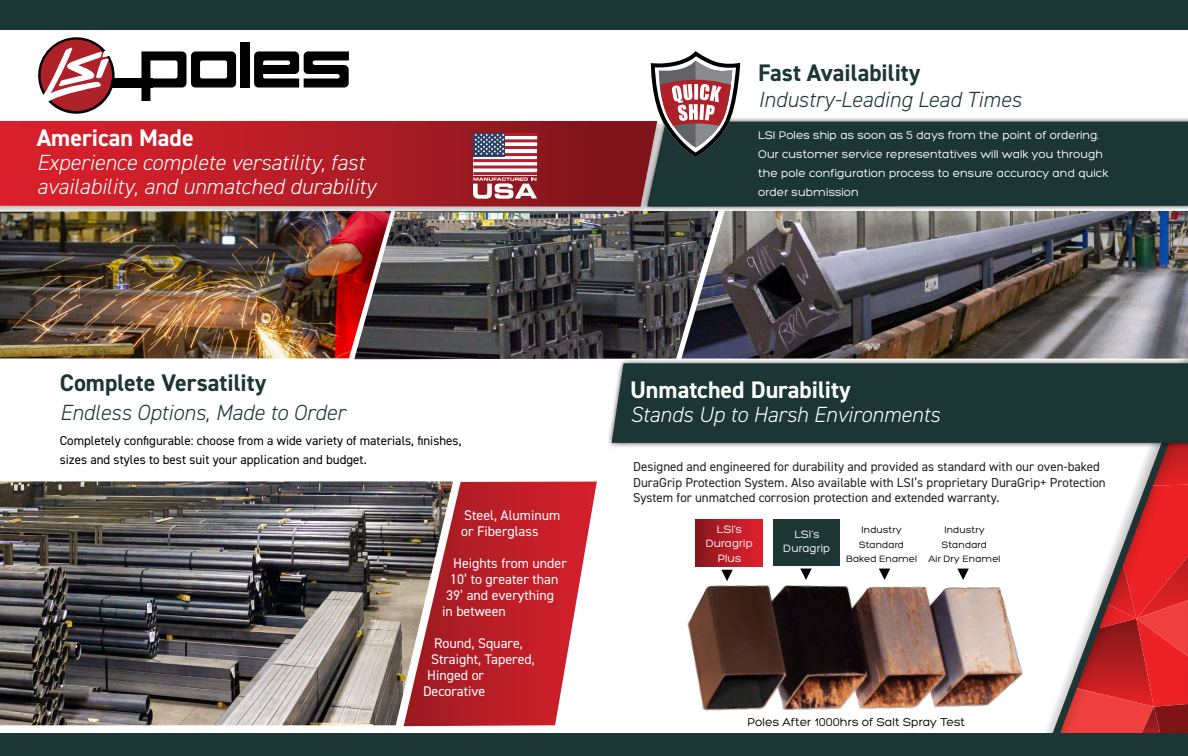
<style>
.page{position:relative;width:1188px;height:756px;background:#fff}
.page>*{position:absolute;margin:0;border:0;box-sizing:border-box;transform-origin:0 0}
.t1{font:700 24px "DIN2014";color:#1b3633}
.t2{font:700 24px "DIN2014";color:#fff}
.t3{font:italic 300 22px/24px "DIN2014";color:#fff}
.t4{font:italic 300 22px "DIN2014";color:#1b3633}
.t5{font:14px/16px "DIN2014";color:#fff}
.t6{font:13px/15.6px "DIN2014";color:#231e20}
.t7{font:13px/19px "DIN2014";color:#000}
.t8{font:12.2px "Hero";color:#000}
.t9{font:12px/19px "Hero";color:#fff}
.t10{font:11.5px/14.4px "Hero";letter-spacing:.005em;color:#fff;text-align:center}
.t11{font:10px/14.4px "Hero";letter-spacing:.005em;color:#000;text-align:center}
</style>
<div class="page">
<svg style="left:1045px;top:448px;width:143px;height:285px"></svg>
<div style="left:0;top:733px;width:1188px;height:23px;background:#1c3534"></div>
<div style="left:0;top:0;width:1188px;height:30px;background:#1b3634"></div>
<img style="left:718px;top:212px;width:470px;height:146px">
<svg style="left:141px;top:51px;width:95px;height:50px"></svg>
<div style="left:241px;top:42px;width:9px;height:46px;background:#000"></div>
<svg style="left:254px;top:51px;width:95px;height:37px"></svg>
<div style="left:108px;top:78px;width:45px;height:10px;background:#000"></div>
<svg style="left:38px;top:37px;width:77px;height:77px"></svg>
<div style="left:642px;top:116px;width:546px;height:96px;background:#000;opacity:.75"></div>
<div style="left:665px;top:122px;width:523px;height:85px;background:#1b3634"></div>
<div style="left:606px;top:358px;width:582px;height:90px;background:#000;opacity:.75"></div>
<div style="left:612px;top:363px;width:576px;height:80px;background:#1b3634"></div>
<img style="left:0;top:481px;width:453px;height:244px">
<div style="left:0;top:119px;width:665px;height:96px;background:#000;opacity:.25"></div>
<svg style="left:0;top:121px;width:657px;height:86px;background:#b21e27"></svg>
<svg style="left:473px;top:133px;width:64px;height:66px"></svg>
<svg style="left:404px;top:482px;width:193px;height:244px;background:#bd474d"></svg>
<svg style="left:651px;top:51px;width:89px;height:106px"></svg>
<img style="left:687px;top:569px;width:336px;height:142px">
<div style="left:696px;top:520px;width:67px;height:46px;background:linear-gradient(to right,#88171e,#e5222e)"></div>
<div style="left:773px;top:519px;width:67px;height:46px;background:#1b3633"></div>
<svg style="left:721px;top:570px;width:12px;height:11px"></svg>
<svg style="left:800px;top:569px;width:12px;height:11px"></svg>
<svg style="left:879px;top:569px;width:11px;height:11px"></svg>
<svg style="left:957px;top:569px;width:12px;height:11px"></svg>
<img style="left:391px;top:211px;width:327px;height:148px">
<img style="left:0;top:211px;width:391px;height:148px">
<h1 class="t2" style="left:37px;top:121px;width:158px">American Made</h1>
<h2 class="t3" style="left:37px;top:150px;width:340px">Experience complete versatility, fast availability, and unmatched durability</h2>
<h1 class="t1" style="left:758px;top:57px;width:164px">Fast Availability</h1>
<h2 class="t4" style="left:758px;top:86px;width:264px">Industry-Leading Lead Times</h2>
<p class="t9" style="left:758px;top:126px;width:352px">LSI Poles ship as soon as 5 days from the point of ordering.<br>Our customer service representatives will walk you through the pole configuration process to ensure accuracy and quick order submission</p>
<h1 class="t1" style="left:60px;top:367px;width:208px">Complete Versatility</h1>
<h2 class="t4" style="left:60px;top:399px;width:287px">Endless Options, Made to Order</h2>
<p class="t7" style="left:60px;top:431px;width:403px">Completely configurable: choose from a wide variety of materials, finishes, sizes and styles to best suit your application and budget.</p>
<p class="t5" style="left:461px;top:507px;width:101px">Steel, Aluminum or Fiberglass</p>
<p class="t5" style="left:453px;top:555px;width:115px">Heights from under</p>
<p class="t5" style="left:450px;top:571px;width:110px">10’ to greater than</p>
<p class="t5" style="left:446px;top:587px;width:110px">39’ and everything</p>
<p class="t5" style="left:442px;top:603px;width:65px">in between</p>
<p class="t5" style="left:434px;top:635px;width:90px">Round, Square,</p>
<p class="t5" style="left:431px;top:651px;width:105px">Straight, Tapered,</p>
<p class="t5" style="left:427px;top:667px;width:59px">Hinged or</p>
<p class="t5" style="left:423px;top:683px;width:64px">Decorative</p>
<h1 class="t2" style="left:630px;top:374px;width:222px">Unmatched Durability</h1>
<h2 class="t3" style="left:630px;top:403px;width:312px">Stands Up to Harsh Environments</h2>
<p class="t6" style="left:633px;top:459px;width:474px">Designed and engineered for durability and provided as standard with our oven-baked<br>DuraGrip Protection System. Also available with LSI’s proprietary DuraGrip+ Protection<br>System for unmatched corrosion protection and extended warranty.</p>
<p class="t10" style="left:706px;top:522px;width:48px">LSI’s<br>Duragrip<br>Plus</p>
<p class="t10" style="left:784px;top:527px;width:48px">LSI’s<br>Duragrip</p>
<p class="t11" style="left:846px;top:523px;width:73px">Industry<br>Standard<br>Baked Enamel</p>
<p class="t11" style="left:928px;top:523px;width:74px">Industry<br>Standard<br>Air Dry Enamel</p>
<p class="t8" style="left:747px;top:716px;width:219px">Poles After 1000hrs of Salt Spray Test</p>
</div>
